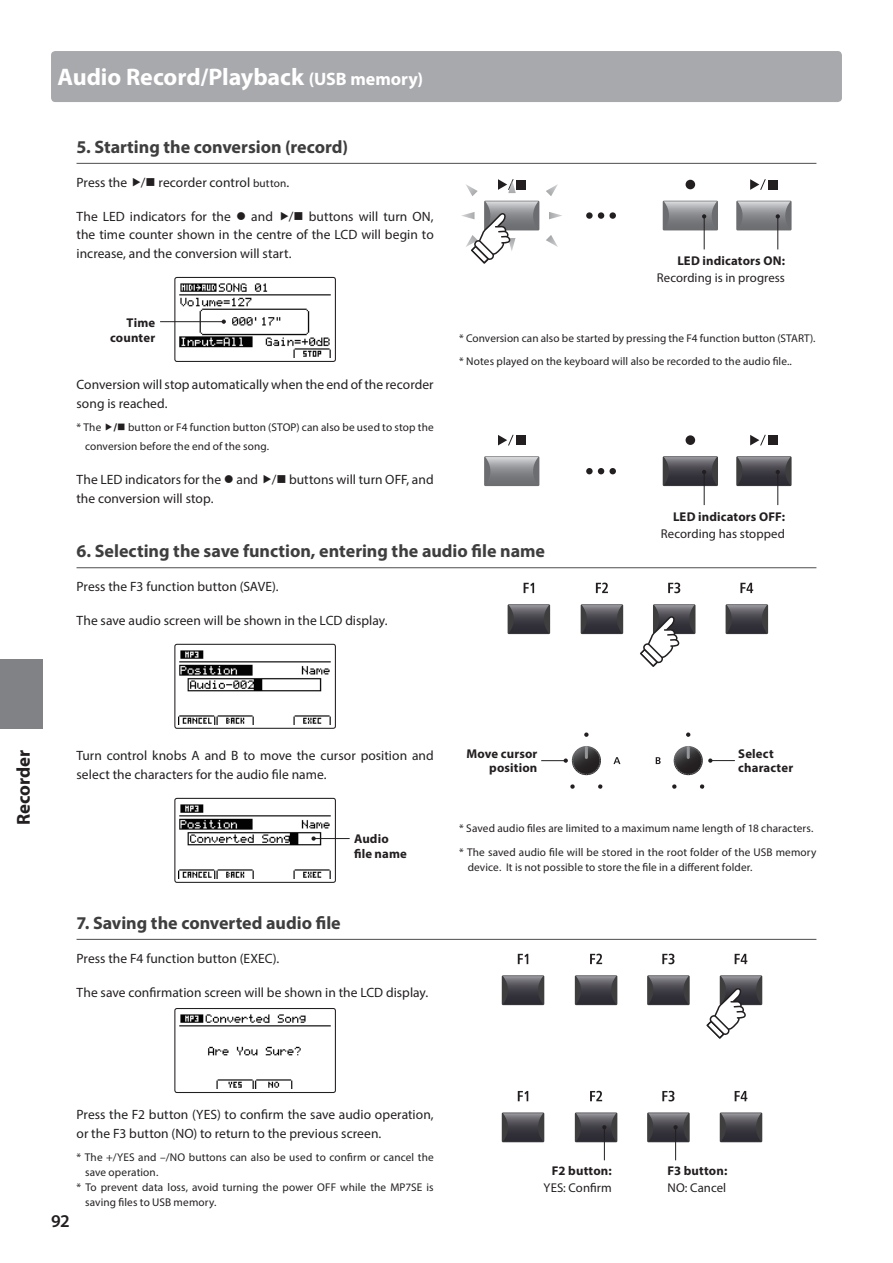
<style>
.page{position:relative;width:893px;height:1263px;background:#fff}
.page>*{position:absolute;margin:0;border:0;box-sizing:border-box;transform-origin:0 0}
.t1{font:700 24px "Myriad Pro";letter-spacing:-.005em;color:#fff}
.t2{font:700 18.75px "Myriad Pro";color:#231f20}
.t3{font:700 18px "Myriad Pro";color:#3e3e3f}
.t4{font:600 18px "Myriad Pro";color:#231f20}
.t5{font:13.5px/18.8px "Myriad Pro";letter-spacing:.005em;color:#231f20}
.t6{font:700 12.75px/15px "Myriad Pro";letter-spacing:.01em;color:#231f20;text-align:right}
.t7{font:12.75px "Myriad Pro";letter-spacing:.01em;color:#231f20}
.t8{font:11.25px/23.5px "Myriad Pro";letter-spacing:.01em;color:#231f20}
.s1{font-size:18px}
.s2{font-size:11.25px}
.s3{font-weight:700}
</style>
<div class="page">
<div style="left:0;top:659px;width:43px;height:69px;background:#808285"></div>
<div style="left:51px;top:51px;width:791px;height:51px;background:#a8a9ad;border-radius:4px"></div>
<hr style="left:77px;top:163px;width:739px;height:1px;background:#57585a">
<hr style="left:77px;top:567px;width:739px;height:1px;background:#57585a">
<hr style="left:77px;top:939px;width:739px;height:1px;background:#57585a">
<img style="left:179px;top:283px;width:152px;height:75px">
<div style="left:174px;top:277px;width:162px;height:85px;border:1px solid #231f20;border-radius:2px"></div>
<svg style="left:222px;top:320px;width:4px;height:4px"></svg>
<hr style="left:160px;top:321px;width:64px;height:1px;background:#231f20">
<img style="left:179px;top:650px;width:152px;height:74px">
<div style="left:174px;top:644px;width:162px;height:85px;border:1px solid #231f20;border-radius:2px"></div>
<img style="left:179px;top:804px;width:153px;height:75px">
<div style="left:174px;top:798px;width:162px;height:85px;border:1px solid #231f20;border-radius:2px"></div>
<svg style="left:311px;top:836px;width:5px;height:5px"></svg>
<hr style="left:314px;top:838px;width:36px;height:1px;background:#231f20">
<img style="left:179px;top:1014px;width:152px;height:75px">
<div style="left:174px;top:1008px;width:162px;height:85px;border:1px solid #231f20;border-radius:2px"></div>
<svg style="left:586px;top:212px;width:7px;height:7px"></svg>
<div style="left:598px;top:212px;width:6px;height:7px;background:#231f20;border-radius:50%"></div>
<div style="left:609px;top:212px;width:7px;height:7px;background:#231f20;border-radius:50%"></div>
<div style="left:663px;top:201px;width:55px;height:29px;background:#6c6d70"></div>
<div style="left:686px;top:180px;width:9px;height:9px;background:#231f20;border-radius:50%"></div>
<svg style="left:664px;top:201px;width:53px;height:29px"></svg>
<hr style="left:704px;top:215px;width:1px;height:34px;background:#231f20">
<div style="left:768px;top:180px;width:10px;height:9px;background:#231f20"></div>
<svg style="left:750px;top:179px;width:16px;height:11px"></svg>
<div style="left:736px;top:201px;width:56px;height:29px;background:#6c6d70"></div>
<svg style="left:738px;top:201px;width:52px;height:29px"></svg>
<hr style="left:777px;top:215px;width:1px;height:34px;background:#231f20">
<svg style="left:524px;top:583px;width:10px;height:10px"></svg>
<svg style="left:596px;top:583px;width:12px;height:10px"></svg>
<svg style="left:668px;top:583px;width:12px;height:10px"></svg>
<svg style="left:740px;top:583px;width:13px;height:10px"></svg>
<svg style="left:726px;top:604px;width:42px;height:30px"></svg>
<svg style="left:727px;top:605px;width:40px;height:28px"></svg>
<svg style="left:653px;top:604px;width:42px;height:30px"></svg>
<svg style="left:581px;top:604px;width:42px;height:30px"></svg>
<svg style="left:582px;top:605px;width:40px;height:28px"></svg>
<svg style="left:508px;top:604px;width:42px;height:30px"></svg>
<svg style="left:509px;top:605px;width:40px;height:28px"></svg>
<svg style="left:640px;top:605px;width:54px;height:62px"></svg>
<svg style="left:584px;top:732px;width:5px;height:5px"></svg>
<svg style="left:598px;top:784px;width:5px;height:5px"></svg>
<svg style="left:570px;top:784px;width:5px;height:5px"></svg>
<svg style="left:613px;top:757px;width:7px;height:7px"></svg>
<svg style="left:686px;top:732px;width:4px;height:5px"></svg>
<svg style="left:700px;top:784px;width:5px;height:5px"></svg>
<svg style="left:672px;top:784px;width:5px;height:5px"></svg>
<svg style="left:656px;top:757px;width:5px;height:7px"></svg>
<svg style="left:541px;top:746px;width:60px;height:29px"></svg>
<svg style="left:674px;top:746px;width:61px;height:29px"></svg>
<svg style="left:663px;top:456px;width:55px;height:30px"></svg>
<div style="left:586px;top:468px;width:7px;height:6px;background:#231f20;border-radius:50%"></div>
<svg style="left:598px;top:468px;width:6px;height:6px"></svg>
<div style="left:609px;top:468px;width:7px;height:6px;background:#231f20;border-radius:50%"></div>
<div style="left:686px;top:435px;width:9px;height:10px;background:#231f20;border-radius:50%"></div>
<svg style="left:664px;top:457px;width:53px;height:28px"></svg>
<hr style="left:704px;top:471px;width:1px;height:34px;background:#231f20">
<div style="left:516px;top:435px;width:9px;height:10px;background:#231f20"></div>
<svg style="left:498px;top:435px;width:16px;height:10px"></svg>
<svg style="left:484px;top:456px;width:55px;height:30px"></svg>
<svg style="left:485px;top:457px;width:53px;height:28px"></svg>
<div style="left:768px;top:435px;width:10px;height:10px;background:#231f20"></div>
<svg style="left:750px;top:435px;width:16px;height:10px"></svg>
<div style="left:736px;top:456px;width:56px;height:30px;background:#3e3e3f"></div>
<svg style="left:738px;top:457px;width:52px;height:28px"></svg>
<hr style="left:777px;top:471px;width:1px;height:34px;background:#231f20">
<svg style="left:518px;top:954px;width:10px;height:10px"></svg>
<svg style="left:590px;top:954px;width:12px;height:10px"></svg>
<svg style="left:662px;top:954px;width:12px;height:10px"></svg>
<svg style="left:735px;top:954px;width:12px;height:10px"></svg>
<svg style="left:720px;top:975px;width:42px;height:30px"></svg>
<div style="left:647px;top:975px;width:43px;height:30px;background:#3e3e3f"></div>
<svg style="left:648px;top:976px;width:40px;height:28px"></svg>
<svg style="left:575px;top:975px;width:42px;height:30px"></svg>
<svg style="left:576px;top:976px;width:40px;height:28px"></svg>
<svg style="left:502px;top:975px;width:42px;height:30px"></svg>
<svg style="left:503px;top:976px;width:40px;height:28px"></svg>
<svg style="left:706px;top:976px;width:55px;height:63px"></svg>
<svg style="left:518px;top:1091px;width:10px;height:10px"></svg>
<svg style="left:590px;top:1091px;width:12px;height:10px"></svg>
<svg style="left:662px;top:1091px;width:12px;height:10px"></svg>
<svg style="left:735px;top:1091px;width:12px;height:10px"></svg>
<svg style="left:720px;top:1112px;width:42px;height:30px"></svg>
<svg style="left:721px;top:1113px;width:40px;height:28px"></svg>
<div style="left:647px;top:1112px;width:43px;height:30px;background:#3e3e3f"></div>
<svg style="left:575px;top:1112px;width:42px;height:30px"></svg>
<svg style="left:502px;top:1112px;width:42px;height:30px"></svg>
<svg style="left:503px;top:1113px;width:40px;height:28px"></svg>
<svg style="left:648px;top:1113px;width:40px;height:28px"></svg>
<hr style="left:675px;top:1126px;width:1px;height:34px;background:#231f20">
<svg style="left:576px;top:1113px;width:40px;height:28px"></svg>
<hr style="left:604px;top:1126px;width:1px;height:34px;background:#231f20">
<div style="left:484px;top:201px;width:55px;height:29px;background:#6c6d70"></div>
<svg style="left:546px;top:235px;width:12px;height:12px"></svg>
<svg style="left:546px;top:184px;width:12px;height:12px"></svg>
<svg style="left:549px;top:212px;width:13px;height:7px"></svg>
<svg style="left:461px;top:179px;width:77px;height:85px"></svg>
<h1 class="t1" style="left:57px;top:61px;width:367px">Audio Record/Playback <span class="s1">(USB memory)</span></h1>
<h3 class="t3" style="left:77px;top:135px;width:273px">5. Starting the conversion (record)</h3>
<p class="t5" style="left:77px;top:173px;width:214px">Press the /■ recorder control <span class="s2">button</span>.</p>
<p class="t5" style="left:77px;top:207px;width:359px;text-align:justify">The LED indicators for the ● and /■ buttons will turn ON, the time counter shown in the centre of the LCD will begin to increase, and the conversion will start.</p>
<p class="t6" style="left:677px;top:253px;width:109px">LED indicators ON:</p>
<p class="t7" style="left:657px;top:270px;width:130px">Recording is in progress</p>
<p class="t6" style="left:110px;top:314px;width:47px">Time counter</p>
<p class="t5" style="left:77px;top:375px;width:359px">Conversion will stop automatically when the end of the recorder song is reached.</p>
<p class="t8" style="left:85px;top:418px;width:350px;line-height:18.8px;text-indent:-9px">* The <span class="s3">/</span>■ button or F4 function button (STOP) can also be used to stop the conversion before the end of the song.</p>
<p class="t5" style="left:77px;top:470px;width:359px">The LED indicators for the ● and /■ buttons will turn OFF, and the conversion will stop.</p>
<h3 class="t3" style="left:77px;top:539px;width:470px">6. Selecting the save function, entering the audio file name</h3>
<p class="t5" style="left:77px;top:577px;width:203px">Press the F3 function button (SAVE).</p>
<p class="t5" style="left:77px;top:611px;width:312px">The save audio screen will be shown in the LCD display.</p>
<p class="t8" style="left:459px;top:326px;width:358px">* Conversion can also be started by pressing the F4 function button (START). * Notes played on the keyboard will also be recorded to the audio file..</p>
<p class="t6" style="left:673px;top:509px;width:113px">LED indicators OFF:</p>
<p class="t7" style="left:661px;top:526px;width:125px">Recording has stopped</p>
<h2 class="t2" style="left:11px;top:825px;width:77px;rotate:-90deg">Recorder</h2>
<p class="t5" style="left:77px;top:746px;width:359px">Turn control knobs A and B to move the cursor position and select the characters for the audio file name.</p>
<p class="t6" style="left:354px;top:831px;width:54px;text-align:left">Audio file name</p>
<h3 class="t3" style="left:77px;top:911px;width:266px">7. Saving the converted audio file</h3>
<p class="t5" style="left:77px;top:949px;width:204px">Press the F4 function button (EXEC).</p>
<p class="t5" style="left:77px;top:982px;width:353px">The save confirmation screen will be shown in the LCD display.</p>
<p class="t6" style="left:467px;top:746px;width:72px;line-height:13.5px">Move cursor position</p>
<p class="t6" style="left:738px;top:746px;width:56px;line-height:13.5px;text-align:left">Select character</p>
<p class="t8" style="left:459px;top:816px;width:359px">* Saved audio files are limited to a maximum name length of 18 characters. * The saved audio file will be stored in the root folder of the USB memory</p>
<p class="t8" style="left:468px;top:855px;width:286px">device. It is not possible to store the file in a different folder.</p>
<h3 class="t4" style="left:51px;top:1209px;width:20px">92</h3>
<p class="t5" style="left:77px;top:1105px;width:359px">Press the F2 button (YES) to confirm the save audio operation, or the F3 button (NO) to return to the previous screen.</p>
<p class="t8" style="left:77px;top:1146px;width:359px">* The +/YES and –/NO buttons can also be used to confirm or cancel the</p>
<p class="t8" style="left:85px;top:1161px;width:75px">save operation.</p>
<p class="t8" style="left:77px;top:1176px;width:359px">* To prevent data loss, avoid turning the power OFF while the MP7SE is</p>
<p class="t8" style="left:85px;top:1191px;width:133px">saving files to USB memory.</p>
<p class="t6" style="left:552px;top:1163px;width:61px">F2 button:</p>
<p class="t7" style="left:544px;top:1180px;width:70px">YES: Confirm</p>
<p class="t6" style="left:667px;top:1163px;width:61px">F3 button:</p>
<p class="t7" style="left:667px;top:1180px;width:60px">NO: Cancel</p>
</div>
